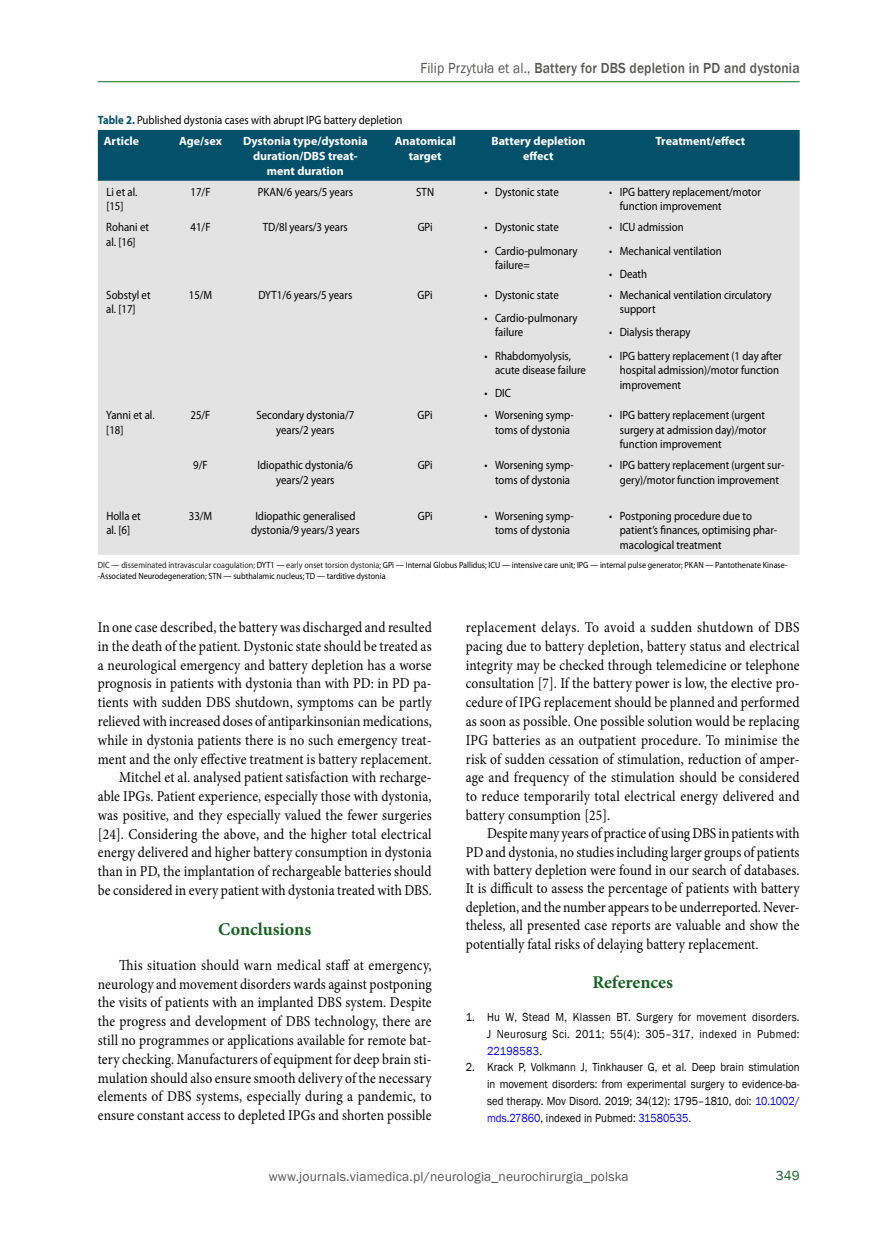
<style>
.page{position:relative;width:872px;height:1234px;background:#fff}
.page>*{position:absolute;margin:0;border:0;box-sizing:border-box;transform-origin:0 0}
.t1{font:700 18px "Minion Pro";letter-spacing:-.005em;color:#176222}
.t2{font:15px/18.8px "Minion Pro";letter-spacing:.01em;color:#000;text-align:justify;scale:.9 1}
.t3{font:500 15px "Franklin Gothic";letter-spacing:.01em;color:#575756;scale:.9 1}
.t4{font:13.5px "Franklin Gothic";letter-spacing:.01em;color:#575756}
.t5{font:13.5px "Franklin Gothic";color:#176222}
.t6{font:12px/14.7px "Myriad Pro";color:#000;scale:.9 1}
.t7{font:12px/16.6px "Franklin Gothic";color:#000;text-align:justify;scale:.9 1}
.t8{font:700 12px/15px "Myriad Pro";color:#fff;text-align:center}
.t9{font:9px/10.9px "Myriad Pro";color:#000;scale:.9 1}
.s1{font-weight:400}
.s2{font-weight:700;color:#03506b}
.s3{font-weight:700;color:#fff}
.s4{color:#202122}
.s5{color:#00f}
</style>
<div class="page">
<hr style="left:98px;top:81px;width:701px;height:1px;background:#176222">
<div style="left:98px;top:130px;width:701px;height:51px;background:#03506b"></div>
<div style="left:98px;top:181px;width:701px;height:373px;background:#e3e3e3"></div>
<p class="t3" style="left:420px;top:59px;width:423px"><span class="s1">Filip Przytuła et al.,</span> Battery for DBS depletion in PD and dystonia</p>
<p class="t6" style="left:104px;top:110px;width:333px;line-height:21px;text-indent:-6px"><span class="s2">Table 2.</span> Published dystonia cases with abrupt IPG battery depletion<br><span class="s3">Article</span></p>
<p class="t8" style="left:179px;top:133px;width:44px">Age/sex</p>
<p class="t8" style="left:243px;top:133px;width:126px">Dystonia type/dystonia duration/DBS treat&shy;ment duration</p>
<p class="t8" style="left:395px;top:133px;width:63px">Anatomical target</p>
<p class="t8" style="left:491px;top:133px;width:95px">Battery depletion effect</p>
<p class="t8" style="left:655px;top:133px;width:91px">Treatment/effect</p>
<p class="t6" style="left:106px;top:185px;width:36px">Li et al. [15]</p>
<p class="t6" style="left:190px;top:185px;width:24px">17/F</p>
<p class="t6" style="left:258px;top:185px;width:107px">PKAN/6 years/5 years</p>
<p class="t6" style="left:416px;top:185px;width:21px">STN</p>
<p class="t6" style="left:484px;top:185px;width:84px">• Dystonic state</p>
<p class="t6" style="left:620px;top:185px;width:158px;text-indent:-10px">• IPG battery replacement/motor function improvement</p>
<p class="t6" style="left:106px;top:220px;width:49px">Rohani et al. [16]</p>
<p class="t6" style="left:190px;top:220px;width:24px">41/F</p>
<p class="t6" style="left:263px;top:220px;width:96px">TD/8l years/3 years</p>
<p class="t6" style="left:418px;top:220px;width:18px">GPi</p>
<p class="t6" style="left:484px;top:220px;width:84px">• Dystonic state</p>
<p class="t6" style="left:495px;top:243px;width:93px;text-indent:-10px">• Cardio-pulmonary failure=</p>
<p class="t6" style="left:609px;top:220px;width:84px">• ICU admission</p>
<p class="t6" style="left:609px;top:243px;width:126px">• Mechanical ventilation</p>
<p class="t6" style="left:609px;top:266px;width:44px">• Death</p>
<p class="t6" style="left:106px;top:287px;width:51px">Sobstyl et al. [17]</p>
<p class="t6" style="left:189px;top:287px;width:28px">15/M</p>
<p class="t6" style="left:258px;top:287px;width:106px">DYT1/6 years/5 years</p>
<p class="t6" style="left:417px;top:287px;width:18px">GPi</p>
<p class="t6" style="left:484px;top:287px;width:84px">• Dystonic state</p>
<p class="t6" style="left:495px;top:310px;width:93px;text-indent:-10px">• Cardio-pulmonary failure</p>
<p class="t6" style="left:495px;top:348px;width:103px;text-indent:-10px">• Rhabdomyolysis, acute disease failure</p>
<p class="t6" style="left:484px;top:386px;width:31px">• DIC</p>
<p class="t6" style="left:620px;top:287px;width:170px;text-indent:-10px">• Mechanical ventilation circulatory support</p>
<p class="t6" style="left:609px;top:325px;width:92px">• Dialysis therapy</p>
<p class="t6" style="left:620px;top:348px;width:182px;text-indent:-10px">• IPG battery replacement (1 day after hospital admission)/motor function improvement</p>
<p class="t6" style="left:106px;top:408px;width:55px">Yanni et al. [18]</p>
<p class="t6" style="left:190px;top:408px;width:24px">25/F</p>
<p class="t6" style="left:256px;top:408px;width:110px;text-align:center">Secondary dystonia/7 years/2 years</p>
<p class="t6" style="left:417px;top:408px;width:18px">GPi</p>
<p class="t6" style="left:484px;top:408px;width:101px;text-align:center">• Worsening symp&shy;toms of dystonia</p>
<p class="t6" style="left:620px;top:408px;width:164px;text-align:justify;text-indent:-10px">• IPG battery replacement (urgent surgery at admission day)/motor function improvement</p>
<p class="t6" style="left:193px;top:458px;width:18px">9/F</p>
<p class="t6" style="left:258px;top:458px;width:108px;text-align:center">Idiopathic dystonia/6 years/2 years</p>
<p class="t6" style="left:418px;top:458px;width:18px">GPi</p>
<p class="t6" style="left:484px;top:458px;width:101px;text-align:center">• Worsening symp&shy;toms of dystonia</p>
<p class="t6" style="left:609px;top:458px;width:196px;text-align:center">• IPG battery replacement (urgent sur&shy;gery)/motor function improvement</p>
<p class="t6" style="left:106px;top:508px;width:40px">Holla et al. [6]</p>
<p class="t6" style="left:189px;top:508px;width:28px">33/M</p>
<p class="t6" style="left:251px;top:508px;width:122px;text-align:center">Idiopathic generalised dystonia/9 years/3 years</p>
<p class="t6" style="left:418px;top:508px;width:18px">GPi</p>
<p class="t6" style="left:484px;top:508px;width:101px;text-align:center">• Worsening symp&shy;toms of dystonia</p>
<p class="t6" style="left:620px;top:508px;width:176px;text-indent:-10px">• Postponing procedure due to patient’s finances, optimising phar&shy;macological treatment</p>
<p class="t9" style="left:98px;top:560px;width:768px"><span class="s4">DIC — disseminated intravascular coagulation;</span> DYT1 — <span class="s4">early onset torsion dystonia;</span> GPi — Internal Globus Pallidus; ICU — intensive care unit; IPG — internal pulse generator; PKAN — Pantothenate Kinase--Associated Neurodegeneration; STN — subthalamic nucleus; TD — tarditive dystonia</p>
<p class="t2" style="left:98px;top:618px;width:372px;text-align:right">In one case described, the battery was discharged and resulted in the death of the patient. Dystonic state should be treated as a neurological emergency and battery depletion has a worse prognosis in patients with dystonia than with PD: in PD pa&shy;tients with sudden DBS shutdown, symptoms can be partly relieved with increased doses of antiparkinsonian medications, while in dystonia patients there is no such emergency treat&shy;ment and the only effective treatment is battery replacement.<br>Mitchel et al. analysed patient satisfaction with recharge&shy;able IPGs. Patient experience, especially those with dystonia, was positive, and they especially valued the fewer surgeries [24]. Considering the above, and the higher total electrical energy delivered and higher battery consumption in dystonia than in PD, the implantation of rechargeable batteries should be considered in every patient with dystonia treated with DBS.</p>
<p class="t1" style="left:218px;top:916px;width:95px">Conclusions</p>
<p class="t2" style="left:98px;top:955px;width:372px;text-indent:21px">This situation should warn medical staff at emergency, neurology and movement disorders wards against postponing the visits of patients with an implanted DBS system. Despite the progress and development of DBS technology, there are still no programmes or applications available for remote bat&shy;tery checking. Manufacturers of equipment for deep brain sti&shy;mulation should also ensure smooth delivery of the necessary elements of DBS systems, especially during a pandemic, to ensure constant access to depleted IPGs and shorten possible</p>
<p class="t2" style="left:466px;top:618px;width:372px">replacement delays. To avoid a sudden shutdown of DBS pacing due to battery depletion, battery status and electrical integrity may be checked through telemedicine or telephone consultation [7]. If the battery power is low, the elective pro&shy;cedure of IPG replacement should be planned and performed as soon as possible. One possible solution would be replacing IPG batteries as an outpatient procedure. To minimise the risk of sudden cessation of stimulation, reduction of amper&shy;age and frequency of the stimulation should be considered to reduce temporarily total electrical energy delivered and battery consumption [25].</p>
<p class="t2" style="left:466px;top:824px;width:372px;line-height:18.3px;text-indent:21px">Despite many years of practice of using DBS in patients with PD and dystonia, no studies including larger groups of patients with battery depletion were found in our search of databases.<br>It is difficult to assess the percentage of patients with battery depletion, and the number appears to be underreported. Never&shy;theless, all presented case reports are valuable and show the potentially fatal risks of delaying battery replacement.</p>
<p class="t1" style="left:592px;top:969px;width:82px">References</p>
<p class="t7" style="left:487px;top:1008px;width:349px;text-indent:-21px">1. Hu W, Stead M, Klassen BT. Surgery for movement disorders.<br>J Neurosurg Sci. 2011; 55(4): 305–317, indexed in Pubmed:<br><span class="s5">22198583</span>.</p>
<p class="t7" style="left:487px;top:1059px;width:349px;text-indent:-21px">2. Krack P, Volkmann J, Tinkhauser G, et al. Deep brain stimulation in movement disorders: from experimental surgery to evidence-ba&shy;sed therapy. Mov Disord. 2019; 34(12): 1795–1810, doi: <span class="s5">10.1002/ mds.27860</span>, indexed in Pubmed: <span class="s5">31580535</span>.</p>
<p class="t4" style="left:269px;top:1168px;width:361px">www.journals.viamedica.pl/neurologia_neurochirurgia_polska</p>
<p class="t5" style="left:776px;top:1166px;width:25px">349</p>
</div>
